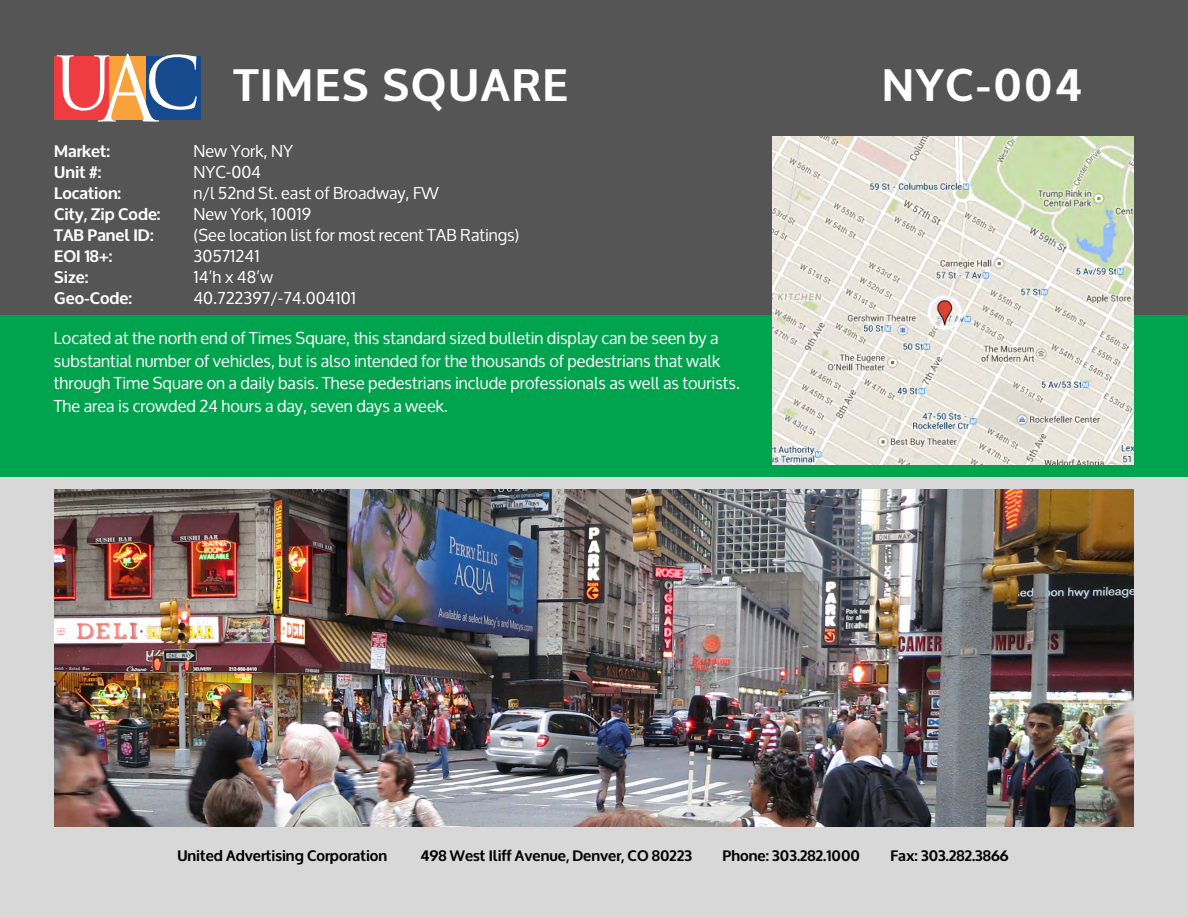
<style>
.page{position:relative;width:1188px;height:918px;background:#fff}
.page>*{position:absolute;margin:0;border:0;box-sizing:border-box;transform-origin:0 0}
.t1{font:700 45px "Oxygen";letter-spacing:.05em;color:#fff}
.t2{font:16.5px/21px "Oxygen";color:#fff}
.t3{font:700 16.5px/21px "Oxygen";color:#fff}
.t4{font:700 15px "Oxygen";color:#000}
</style>
<div class="page">
<div style="left:0;top:304px;width:1188px;height:251px;background:#00a44e"></div>
<div style="left:0;top:477px;width:1188px;height:441px;background:#d8d8d8"></div>
<img style="left:54px;top:489px;width:1080px;height:337px">
<div style="left:0;top:0;width:1188px;height:315px;background:#555"></div>
<div style="left:146px;top:56px;width:55px;height:64px;background:#154a8e"></div>
<div style="left:54px;top:56px;width:55px;height:64px;background:#ef3c41"></div>
<svg style="left:57px;top:54px;width:140px;height:68px"></svg>
<img style="left:772px;top:136px;width:362px;height:329px">
<h1 class="t1" style="left:234px;top:58px;width:335px">TIMES SQUARE</h1>
<h1 class="t1" style="left:882px;top:58px;width:202px">NYC-004</h1>
<p class="t3" style="left:54px;top:141px;width:108px">Market:<br>Unit #:<br>Location:<br>City, Zip Code:<br>TAB Panel ID:<br>EOI 18+:<br>Size:<br>Geo-Code:</p>
<p class="t2" style="left:193px;top:141px;width:328px">New York, NY<br>NYC-004<br>n/l 52nd St. east of Broadway, FW<br>New York, 10019<br>(See location list for most recent TAB Ratings)<br>30571241<br>14’h x 48’w<br>40.722397/-74.004101</p>
<p class="t2" style="left:54px;top:327px;width:688px;line-height:22.5px">Located at the north end of Times Square, this standard sized bulletin display can be seen by a substantial number of vehicles, but is also intended for the thousands of pedestrians that walk through Time Square on a daily basis. These pedestrians include professionals as well as tourists.<br>The area is crowded 24 hours a day, seven days a week.</p>
<p class="t4" style="left:177px;top:847px;width:211px">United Advertising Corporation</p>
<p class="t4" style="left:420px;top:847px;width:273px">498 West Iliff Avenue, Denver, CO 80223</p>
<p class="t4" style="left:723px;top:847px;width:139px">Phone: 303.282.1000</p>
<p class="t4" style="left:891px;top:847px;width:119px">Fax: 303.282.3866</p>
</div>
